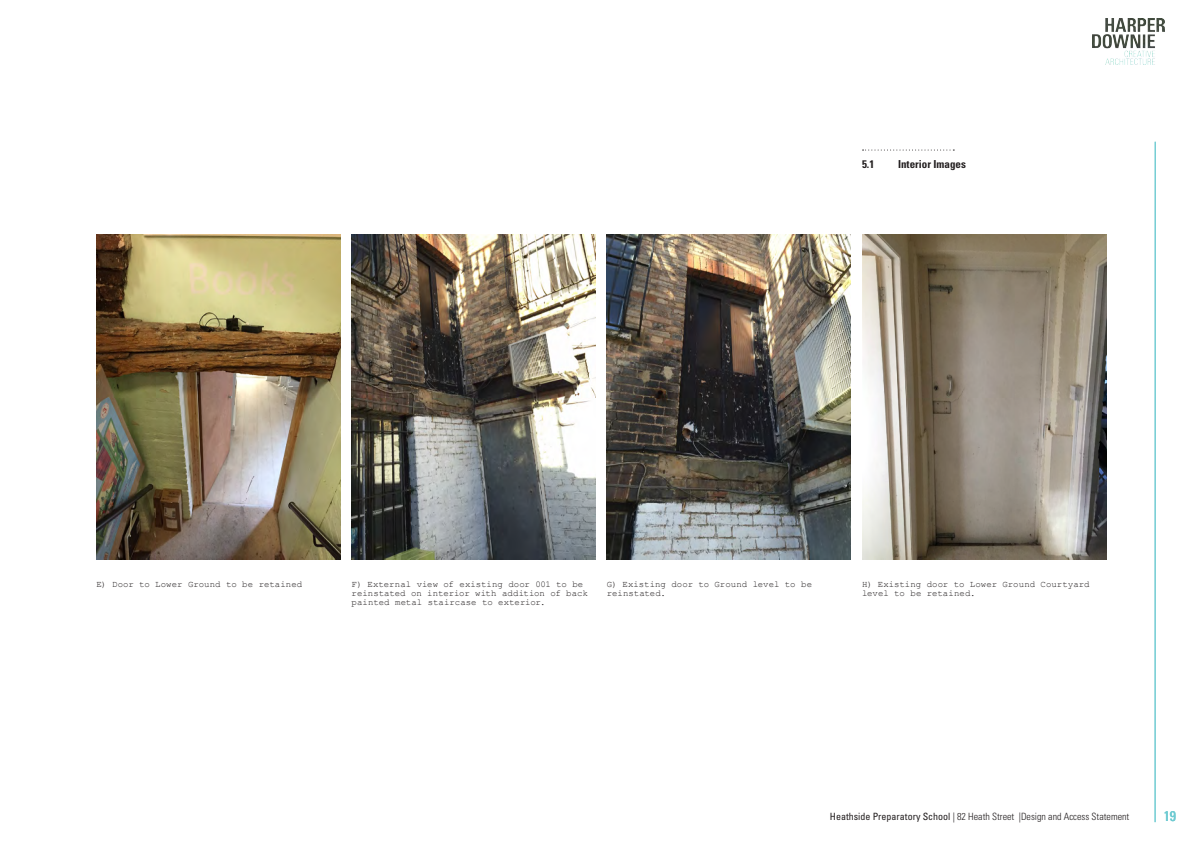
<style>
.page{position:relative;width:1191px;height:842px;background:#fff}
.page>*{position:absolute;margin:0;border:0;box-sizing:border-box;transform-origin:0 0}
.t1{font:condensed 14px "Univers";color:#6fcbd2}
.t2{font:700 condensed 11px "Univers";color:#231f20}
.t3{font:300 condensed 10px "Univers";color:#231f20}
.t4{font:9px/9px "Courier New";letter-spacing:.005em;color:#231f20}
.s1{font-weight:400}
</style>
<div class="page">
<hr style="left:1154px;top:142px;width:1px;height:680px;background:#6fcbd2">
<hr style="left:1155px;top:142px;width:1px;height:680px;background:#6fcbd2">
<img style="left:1092px;top:18px;width:72px;height:46px">
<svg style="left:862px;top:150px;width:92px;height:1px"></svg>
<img style="left:862px;top:234px;width:244px;height:326px">
<img style="left:607px;top:234px;width:243px;height:325px">
<img style="left:351px;top:235px;width:244px;height:325px">
<img style="left:96px;top:235px;width:244px;height:325px">
<p class="t2" style="left:862px;top:158px;width:14px">5.1</p>
<p class="t2" style="left:898px;top:158px;width:69px">Interior Images</p>
<p class="t4" style="left:96px;top:579px;width:207px">E) Door to Lower Ground to be retained</p>
<p class="t4" style="left:351px;top:579px;width:238px">F) External view of existing door 001 to be reinstated on interior with addition of back painted metal staircase to exterior.</p>
<p class="t4" style="left:607px;top:579px;width:207px">G) Existing door to Ground level to be reinstated.</p>
<p class="t4" style="left:862px;top:579px;width:229px">H) Existing door to Lower Ground Courtyard level to be retained.</p>
<p class="t3" style="left:830px;top:810px;width:301px"><span class="s1">Heathside Preparatory School</span> | 82 Heath Street |Design and Access Statement</p>
<h1 class="t1" style="left:1163px;top:807px;width:14px">19</h1>
</div>
